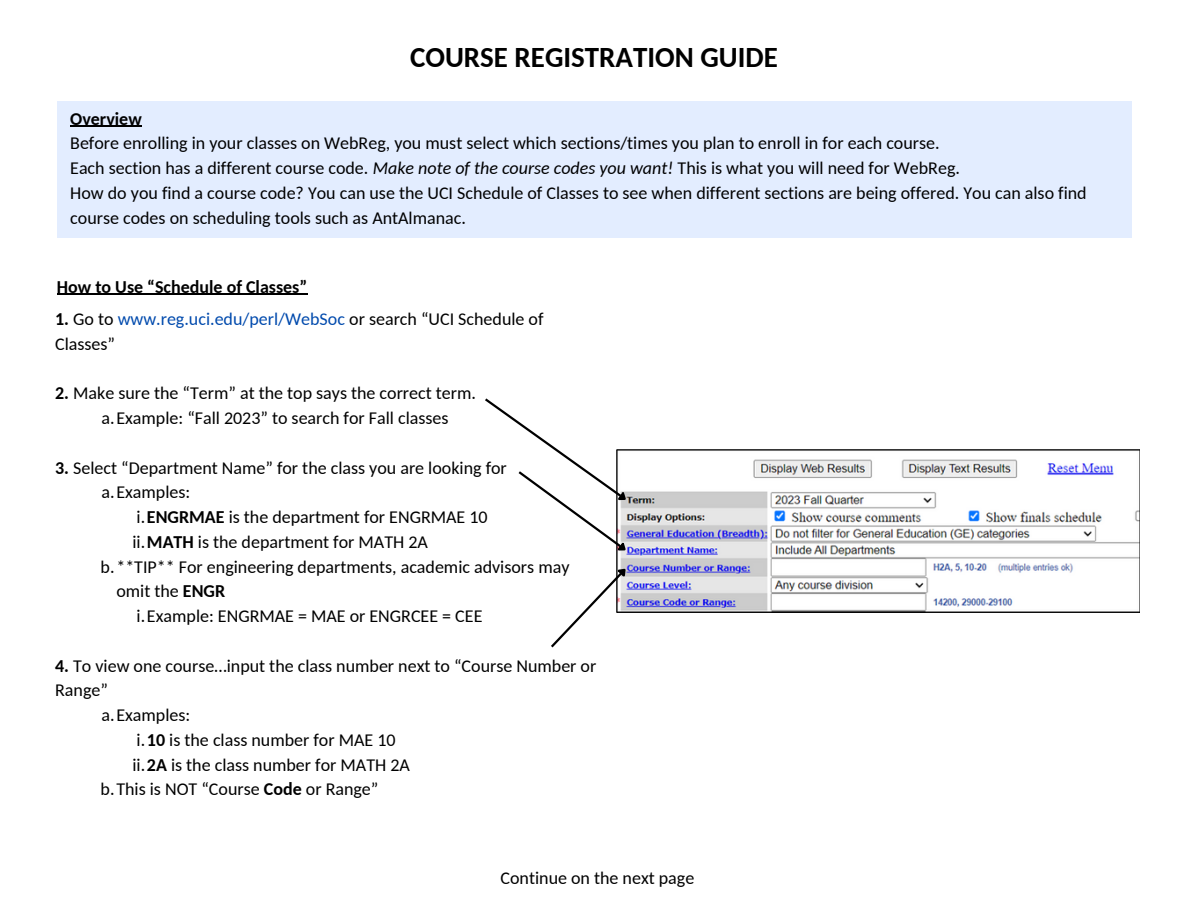
<style>
.page{position:relative;width:1188px;height:918px;background:#fff}
.page>*{position:absolute;margin:0;border:0;box-sizing:border-box;transform-origin:0 0}
.t1{font:700 28.95px "Carlito";color:#000}
.t2{font:18px/24.8px "Carlito";color:#000}
.t3{font:700 18px "Carlito";color:#000}
.s1{font-style:italic}
.s2{font-weight:700}
.s3{color:#004aad}
</style>
<div class="page">
<div style="left:57px;top:102px;width:1074px;height:136px;background:#e3edff"></div>
<img style="left:633px;top:450px;width:507px;height:163px">
<hr style="left:70px;top:126px;width:72px;height:1px;background:#000">
<hr style="left:57px;top:294px;width:251px;height:1px;background:#000">
<svg style="left:485px;top:398px;width:148px;height:250px"></svg>
<p class="t1" style="left:410px;top:46px;width:369px">COURSE REGISTRATION GUIDE</p>
<p class="t3" style="left:70px;top:111px;width:73px">Overview</p>
<p class="t2" style="left:70px;top:133px;width:871px">Before enrolling in your classes on WebReg, you must select which sections/times you plan to enroll in for each course.</p>
<p class="t2" style="left:70px;top:157px;width:891px">Each section has a different course code. <span class="s1">Make note of the course codes you want!</span> This is what you will need for WebReg.</p>
<p class="t2" style="left:70px;top:182px;width:1018px">How do you find a course code? You can use the UCI Schedule of Classes to see when different sections are being offered. You can also find course codes on scheduling tools such as AntAlmanac.</p>
<p class="t3" style="left:57px;top:279px;width:252px">How to Use “Schedule of Classes”</p>
<p class="t2" style="left:55px;top:308px;width:490px"><span class="s2">1.</span> Go to <span class="s3">www.reg.uci.edu/perl/WebSoc</span> or search “UCI Schedule of<br>Classes”</p>
<p class="t2" style="left:55px;top:382px;width:422px"><span class="s2">2.</span> Make sure the “Term” at the top says the correct term.</p>
<p class="t2" style="left:101px;top:407px;width:349px">a.Example: “Fall 2023” to search for Fall classes</p>
<p class="t2" style="left:55px;top:457px;width:453px"><span class="s2">3.</span> Select “Department Name” for the class you are looking for</p>
<p class="t2" style="left:101px;top:482px;width:90px">a.Examples:</p>
<p class="t2" style="left:137px;top:506px;width:353px">i.<span class="s2">ENGRMAE</span> is the department for ENGRMAE 10</p>
<p class="t2" style="left:132px;top:531px;width:297px">ii.<span class="s2">MATH</span> is the department for MATH 2A</p>
<p class="t2" style="left:116px;top:556px;width:455px;text-indent:-16px">b.**TIP** For engineering departments, academic advisors may omit the <span class="s2">ENGR</span></p>
<p class="t2" style="left:137px;top:605px;width:347px">i.Example: ENGRMAE = MAE or ENGRCEE = CEE</p>
<p class="t2" style="left:55px;top:655px;width:543px"><span class="s2">4.</span> To view one course…input the class number next to “Course Number or<br>Range”</p>
<p class="t2" style="left:101px;top:704px;width:90px">a.Examples:</p>
<p class="t2" style="left:137px;top:729px;width:261px">i.<span class="s2">10</span> is the class number for MAE 10</p>
<p class="t2" style="left:132px;top:754px;width:279px">ii.<span class="s2">2A</span> is the class number for MATH 2A</p>
<p class="t2" style="left:101px;top:778px;width:279px">b.This is NOT “Course <span class="s2">Code</span> or Range”</p>
<p class="t2" style="left:501px;top:867px;width:195px">Continue on the next page</p>
</div>
